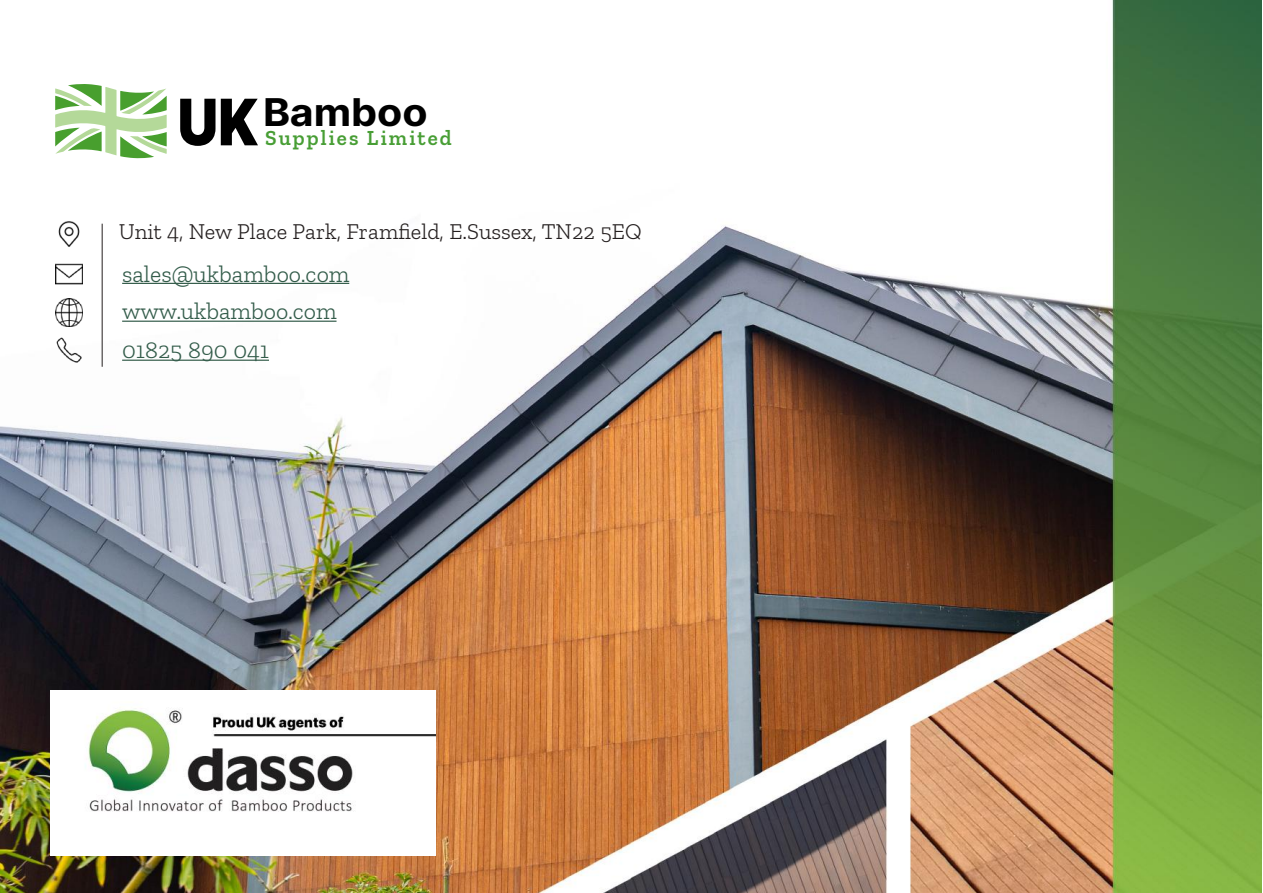
<style>
.page{position:relative;width:1263px;height:893px;background:#fff}
.page>*{position:absolute;margin:0;border:0;box-sizing:border-box;transform-origin:0 0}
.t1{font:700 38.25px "Inter";color:#000;scale:1.07 1}
.t2{font:300 24px/38.4px "Zilla Slab";color:#335c4a}
.t3{font:300 22.5px "Zilla Slab";color:#241f1f}
.t4{font:600 21.9px "Zilla Slab";letter-spacing:.1em;color:#489e35;scale:.96 1}
.s1{font-weight:900;font-size:64.05px}
</style>
<div class="page">
<img style="left:0;top:0;width:1262px;height:893px">
<img style="left:51px;top:691px;width:384px;height:164px">
<img style="left:54px;top:219px;width:30px;height:31px">
<hr style="left:122px;top:283px;width:227px;height:1px;background:#335c4a">
<hr style="left:122px;top:321px;width:214px;height:1px;background:#335c4a">
<hr style="left:122px;top:360px;width:147px;height:1px;background:#335c4a">
<img style="left:55px;top:261px;width:27px;height:27px">
<img style="left:55px;top:299px;width:27px;height:27px">
<img style="left:55px;top:337px;width:27px;height:27px">
<svg style="left:55px;top:84px;width:112px;height:74px"></svg>
<hr style="left:102px;top:224px;width:1px;height:143px;background:#241f1f">
<h1 class="t1" style="left:178px;top:85px;width:235px"><span class="s1">UK</span>Bamboo</h1>
<p class="t4" style="left:265px;top:126px;width:196px">Supplies Limited</p>
<p class="t3" style="left:119px;top:219px;width:524px">Unit 4, New Place Park, Framfield, E.Sussex, TN22 5EQ</p>
<p class="t2" style="left:122px;top:255px;width:229px">sales@ukbamboo.com www.ukbamboo.com<br>01825 890 041</p>
</div>
